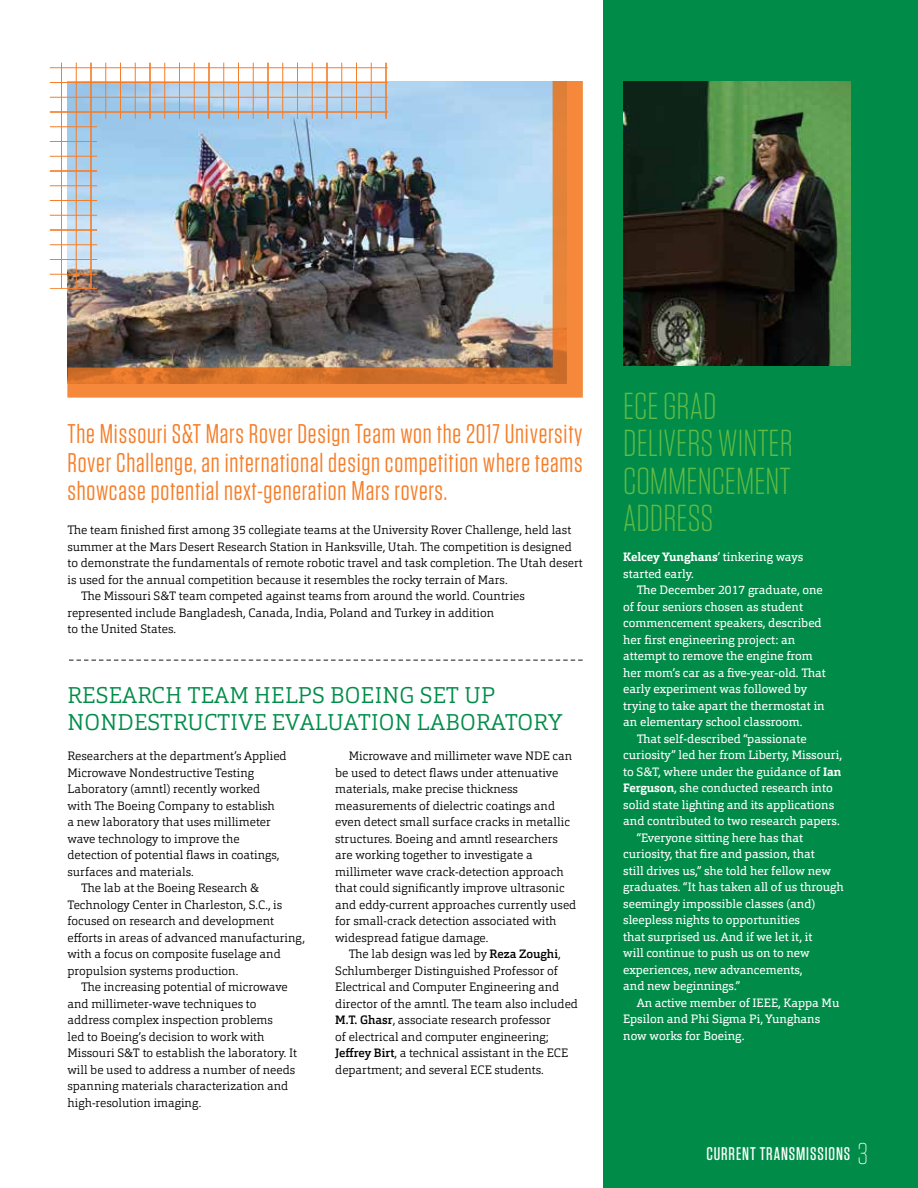
<style>
.page{position:relative;width:918px;height:1188px;background:#fff}
.page>*{position:absolute;margin:0;border:0;box-sizing:border-box;transform-origin:0 0}
.t1{font:300 37.5px/37.5px "Tungsten";color:#62bb46}
.t2{font:27px/28.5px "Tungsten";letter-spacing:.03em;color:#f57e29;text-align:justify}
.t3{font:300 22.5px/27px "Orgon Slab";letter-spacing:.01em;color:#008c48}
.t4{font:500 18.3px "Tungsten";letter-spacing:.05em;color:#fff}
.t5{font:300 12px/16.5px "Orgon Slab";color:#000}
.t6{font:12px/16.5px "Orgon Slab";color:#fff}
.s1{font-weight:500}
.s2{font-weight:700}
.s3{font-weight:200;font-size:30px}
</style>
<div class="page">
<div style="left:603px;top:0;width:315px;height:1188px;background:#008c48"></div>
<svg style="left:69px;top:659px;width:514px;height:2px"></svg>
<img style="left:623px;top:81px;width:227px;height:284px">
<svg style="left:50px;top:63px;width:338px;height:226px"></svg>
<img style="left:66px;top:80px;width:517px;height:318px">
<h2 class="t2" style="left:68px;top:420px;width:517px">The Missouri S&amp;T Mars Rover Design Team won the 2017 University Rover Challenge, an international design competition where teams showcase potential next-generation Mars rovers.</h2>
<p class="t5" style="left:68px;top:522px;width:505px">The team finished first among 35 collegiate teams at the University Rover Challenge, held last</p>
<p class="t5" style="left:68px;top:538px;width:506px">summer at the Mars Desert Research Station in Hanksville, Utah. The competition is designed</p>
<p class="t5" style="left:68px;top:555px;width:517px">to demonstrate the fundamentals of remote robotic travel and task completion. The Utah desert</p>
<p class="t5" style="left:68px;top:571px;width:442px">is used for the annual competition because it resembles the rocky terrain of Mars.</p>
<p class="t5" style="left:81px;top:588px;width:445px">The Missouri S&amp;T team competed against teams from around the world. Countries</p>
<p class="t5" style="left:68px;top:604px;width:428px">represented include Bangladesh, Canada, India, Poland and Turkey in addition</p>
<p class="t5" style="left:68px;top:621px;width:110px">to the United States.</p>
<h3 class="t3" style="left:68px;top:682px;width:496px">RESEARCH TEAM HELPS BOEING SET UP<br>NONDESTRUCTIVE EVALUATION LABORATORY</h3>
<p class="t5" style="left:68px;top:748px;width:221px">Researchers at the department’s Applied</p>
<p class="t5" style="left:68px;top:764px;width:188px">Microwave Nondestructive Testing</p>
<p class="t5" style="left:68px;top:781px;width:194px">Laboratory (amntl) recently worked</p>
<p class="t5" style="left:68px;top:797px;width:209px">with The Boeing Company to establish</p>
<p class="t5" style="left:68px;top:814px;width:205px">a new laboratory that uses millimeter</p>
<p class="t5" style="left:68px;top:830px;width:174px">wave technology to improve the</p>
<p class="t5" style="left:68px;top:847px;width:213px">detection of potential flaws in coatings,</p>
<p class="t5" style="left:68px;top:863px;width:128px">surfaces and materials.</p>
<p class="t5" style="left:81px;top:880px;width:179px">The lab at the Boeing Research &amp;</p>
<p class="t5" style="left:68px;top:896px;width:216px">Technology Center in Charleston, S.C., is</p>
<p class="t5" style="left:68px;top:913px;width:208px">focused on research and development</p>
<p class="t5" style="left:68px;top:929px;width:239px">efforts in areas of advanced manufacturing,</p>
<p class="t5" style="left:68px;top:946px;width:215px">with a focus on composite fuselage and</p>
<p class="t5" style="left:68px;top:962px;width:172px">propulsion systems production.</p>
<p class="t5" style="left:81px;top:979px;width:208px">The increasing potential of microwave</p>
<p class="t5" style="left:68px;top:995px;width:191px">and millimeter-wave techniques to</p>
<p class="t5" style="left:68px;top:1012px;width:207px">address complex inspection problems</p>
<p class="t5" style="left:68px;top:1028px;width:199px">led to Boeing’s decision to work with</p>
<p class="t5" style="left:68px;top:1045px;width:231px">Missouri S&amp;T to establish the laboratory. It</p>
<p class="t5" style="left:68px;top:1061px;width:229px">will be used to address a number of needs</p>
<p class="t5" style="left:68px;top:1078px;width:222px">spanning materials characterization and</p>
<p class="t5" style="left:68px;top:1094px;width:135px">high-resolution imaging.</p>
<p class="t5" style="left:335px;top:748px;width:243px;text-indent:14px">Microwave and millimeter wave NDE can be used to detect flaws under attenuative materials, make precise thickness measurements of dielectric coatings and even detect small surface cracks in metallic structures. Boeing and amntl researchers are working together to investigate a millimeter wave crack-detection approach that could significantly improve ultrasonic and eddy-current approaches currently used for small-crack detection associated with widespread fatigue damage.</p>
<p class="t5" style="left:335px;top:946px;width:244px;text-indent:14px">The lab design was led by <span class="s1">Reza Zoughi</span>, Schlumberger Distinguished Professor of Electrical and Computer Engineering and director of the amntl. The team also included <span class="s1">M.T. Ghasr</span>, associate research professor<br>of electrical and computer engineering; <span class="s1">Jeffrey Birt</span>, a technical assistant in the ECE department; and several ECE students.</p>
<h1 class="t1" style="left:623px;top:387px;width:171px">ECE GRAD<br>DELIVERS WINTER<br>COMMENCEMENT<br>ADDRESS</h1>
<p class="t6" style="left:623px;top:549px;width:181px"><span class="s2">Kelcey Yunghans</span>’ tinkering ways started early.</p>
<p class="t6" style="left:637px;top:582px;width:188px">The December 2017 graduate, one</p>
<p class="t6" style="left:623px;top:598px;width:181px">of four seniors chosen as student</p>
<p class="t6" style="left:623px;top:615px;width:200px">commencement speakers, described</p>
<p class="t6" style="left:623px;top:631px;width:173px">her first engineering project: an</p>
<p class="t6" style="left:623px;top:648px;width:191px">attempt to remove the engine from</p>
<p class="t6" style="left:623px;top:664px;width:204px">her mom’s car as a five-year-old. That</p>
<p class="t6" style="left:623px;top:681px;width:185px">early experiment was followed by</p>
<p class="t6" style="left:623px;top:697px;width:203px">trying to take apart the thermostat in</p>
<p class="t6" style="left:623px;top:714px;width:181px">an elementary school classroom.</p>
<p class="t6" style="left:637px;top:730px;width:171px">That self-described “passionate</p>
<p class="t6" style="left:623px;top:747px;width:220px">curiosity” led her from Liberty, Missouri,</p>
<p class="t6" style="left:623px;top:763px;width:220px">to S&amp;T, where under the guidance of <span class="s2">Ian</span></p>
<p class="t6" style="left:623px;top:780px;width:211px"><span class="s2">Ferguson</span>, she conducted research into</p>
<p class="t6" style="left:623px;top:796px;width:212px">solid state lighting and its applications</p>
<p class="t6" style="left:623px;top:813px;width:218px">and contributed to two research papers.</p>
<p class="t6" style="left:637px;top:829px;width:168px">“Everyone sitting here has that</p>
<p class="t6" style="left:623px;top:846px;width:193px">curiosity, that fire and passion, that</p>
<p class="t6" style="left:623px;top:862px;width:209px">still drives us,” she told her fellow new</p>
<p class="t6" style="left:623px;top:879px;width:222px">graduates. “It has taken all of us through</p>
<p class="t6" style="left:623px;top:895px;width:194px">seemingly impossible classes (and)</p>
<p class="t6" style="left:623px;top:912px;width:178px">sleepless nights to opportunities</p>
<p class="t6" style="left:623px;top:928px;width:191px">that surprised us. And if we let it, it</p>
<p class="t6" style="left:623px;top:945px;width:188px">will continue to push us on to new</p>
<p class="t6" style="left:623px;top:961px;width:181px">experiences, new advancements,</p>
<p class="t6" style="left:623px;top:978px;width:118px">and new beginnings.”</p>
<p class="t6" style="left:637px;top:994px;width:204px">An active member of IEEE, Kappa Mu</p>
<p class="t6" style="left:623px;top:1011px;width:198px">Epsilon and Phi Sigma Pi, Yunghans</p>
<p class="t6" style="left:623px;top:1027px;width:123px">now works for Boeing.</p>
<h3 class="t4" style="left:706px;top:1144px;width:163px">CURRENT TRANSMISSIONS <span class="s3">3</span></h3>
</div>
